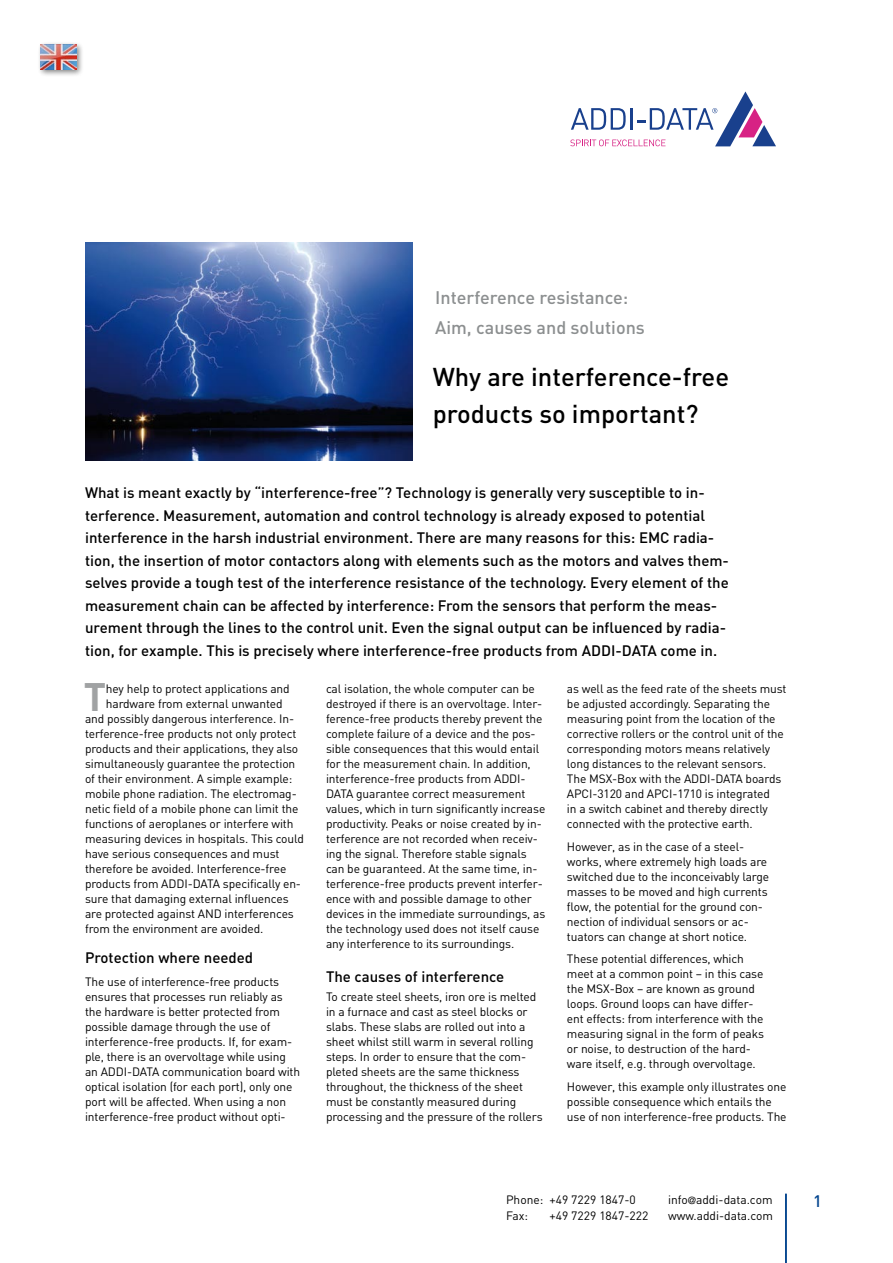
<style>
.page{position:relative;width:893px;height:1263px;background:#fff}
.page>*{position:absolute;margin:0;border:0;box-sizing:border-box;transform-origin:0 0}
.t1{font:700 39.3px "DIN";color:#a0a2a3}
.t2{font:500 25.5px/37.5px "DIN";color:#000}
.t3{font:500 18px/30px "DIN";color:#8c8f90}
.t4{font:500 16.5px "DIN";color:#00438d}
.t5{font:500 15px/22.5px "DIN";color:#000}
.t6{font:12px/15px "DIN";letter-spacing:-.01em;color:#000}
.s1{font-family:"Frutiger LT";font-weight:300;font-size:10.5px}
</style>
<div class="page">
<svg style="left:570px;top:91px;width:206px;height:55px"></svg>
<hr style="left:785px;top:1194px;width:2px;height:69px;background:#00438d">
<img style="left:85px;top:242px;width:327px;height:219px">
<div style="left:37px;top:41px;width:47px;height:37px;background:#000;opacity:.5"></div>
<img style="left:41px;top:44px;width:36px;height:26px">
<h3 class="t3" style="left:435px;top:282px;width:211px">Interference resistance:<br>Aim, causes and solutions</h3>
<h2 class="t2" style="left:433px;top:357px;width:298px">Why are interference-free products so important?</h2>
<p class="t5" style="left:85px;top:481px;width:645px">What is meant exactly by “interference-free”? Technology is generally very susceptible to in&shy;terference. Measurement, automation and control technology is already exposed to potential interference in the harsh industrial environment. There are many reasons for this: EMC radia&shy;tion, the insertion of motor contactors along with elements such as the motors and valves them&shy;selves provide a tough test of the interference resistance of the technology. Every element of the measurement chain can be affected by interference: From the sensors that perform the meas&shy;urement through the lines to the control unit. Even the signal output can be influenced by radia&shy;tion, for example. This is precisely where interference-free products from ADDI-DATA come in.</p>
<h1 class="t1" style="left:84px;top:670px;width:24px">T</h1>
<p class="t6" style="left:106px;top:681px;width:185px">hey help to protect applications and</p>
<p class="t6" style="left:106px;top:696px;width:178px">hardware from external unwanted</p>
<p class="t6" style="left:85px;top:711px;width:211px">and possibly dangerous interference. In-</p>
<p class="t6" style="left:85px;top:726px;width:213px">terference-free products not only protect</p>
<p class="t6" style="left:85px;top:741px;width:215px">products and their applications, they also</p>
<p class="t6" style="left:85px;top:756px;width:212px">simultaneously guarantee the protection</p>
<p class="t6" style="left:85px;top:771px;width:209px">of their environment. A simple example:</p>
<p class="t6" style="left:85px;top:786px;width:213px">mobile phone radiation. The electromag-</p>
<p class="t6" style="left:85px;top:801px;width:215px">netic field of a mobile phone can limit the</p>
<p class="t6" style="left:85px;top:816px;width:210px">functions of aeroplanes or interfere with</p>
<p class="t6" style="left:85px;top:831px;width:221px">measuring devices in hospitals. This could</p>
<p class="t6" style="left:85px;top:846px;width:196px">have serious consequences and must</p>
<p class="t6" style="left:85px;top:861px;width:203px">therefore be avoided. Interference-free</p>
<p class="t6" style="left:85px;top:876px;width:218px">products from ADDI-DATA specifically en-</p>
<p class="t6" style="left:85px;top:891px;width:205px">sure that damaging external influences</p>
<p class="t6" style="left:85px;top:906px;width:210px">are protected against AND interferences</p>
<p class="t6" style="left:85px;top:921px;width:180px">from the environment are avoided.</p>
<p class="t5" style="left:85px;top:946px;width:170px">Protection where needed</p>
<p class="t6" style="left:85px;top:973px;width:217px">The use of interference-free products ensures that processes run reliably as the hardware is better protected from possible damage through the use of interference-free products. If, for exam&shy;ple, there is an overvoltage while using an ADDI-DATA communication board with optical isolation (for each port), only one port will be affected. When using a non interference-free product without opti-</p>
<p class="t6" style="left:326px;top:681px;width:221px">cal isolation, the whole computer can be destroyed if there is an overvoltage. Inter&shy;ference-free products thereby prevent the complete failure of a device and the pos&shy;sible consequences that this would entail for the measurement chain. In addition, interference-free products from ADDI-DATA guarantee correct measurement values, which in turn significantly increase productivity. Peaks or noise created by in&shy;terference are not recorded when receiv&shy;ing the signal. Therefore stable signals can be guaranteed. At the same time, in&shy;terference-free products prevent interfer&shy;ence with and possible damage to other devices in the immediate surroundings, as the technology used does not itself cause any interference to its surroundings.</p>
<p class="t5" style="left:326px;top:965px;width:180px">The causes of interference</p>
<p class="t6" style="left:326px;top:988px;width:218px">To create steel sheets, iron ore is melted in a furnace and cast as steel blocks or slabs. These slabs are rolled out into a sheet whilst still warm in several rolling steps. In order to ensure that the com&shy;pleted sheets are the same thickness throughout, the thickness of the sheet must be constantly measured during processing and the pressure of the rollers</p>
<p class="t6" style="left:567px;top:681px;width:221px">as well as the feed rate of the sheets must be adjusted accordingly. Separating the measuring point from the location of the corrective rollers or the control unit of the corresponding motors means relatively long distances to the relevant sensors.<br>The MSX-Box with the ADDI-DATA boards APCI-3120 and APCI-1710 is integrated<br>in a switch cabinet and thereby directly connected with the protective earth.</p>
<p class="t6" style="left:567px;top:838px;width:204px">However, as in the case of a steel&shy;works, where extremely high loads are switched due to the inconceivably large masses to be moved and high currents flow, the potential for the ground con&shy;nection of individual sensors or ac&shy;tuators can change at short notice.</p>
<p class="t6" style="left:567px;top:951px;width:199px">These potential differences, which meet at a common point – in this case the MSX-Box – are known as ground loops. Ground loops can have differ&shy;ent effects: from interference with the measuring signal in the form of peaks or noise, to destruction of the hard&shy;ware itself, e.g. through overvoltage.</p>
<p class="t6" style="left:567px;top:1078px;width:221px">However, this example only illustrates one possible consequence which entails the use of non interference-free products. The</p>
<p class="t6" style="left:506px;top:1191px;width:131px">Phone: +49 7229 1847-0</p>
<p class="t6" style="left:668px;top:1191px;width:106px">info<span class="s1">@</span>addi-data.com</p>
<h3 class="t4" style="left:813px;top:1190px;width:10px">1</h3>
<p class="t6" style="left:506px;top:1208px;width:24px">Fax:</p>
<p class="t6" style="left:549px;top:1208px;width:100px">+49 7229 1847-222</p>
<p class="t6" style="left:668px;top:1208px;width:107px">www.addi-data.com</p>
</div>
